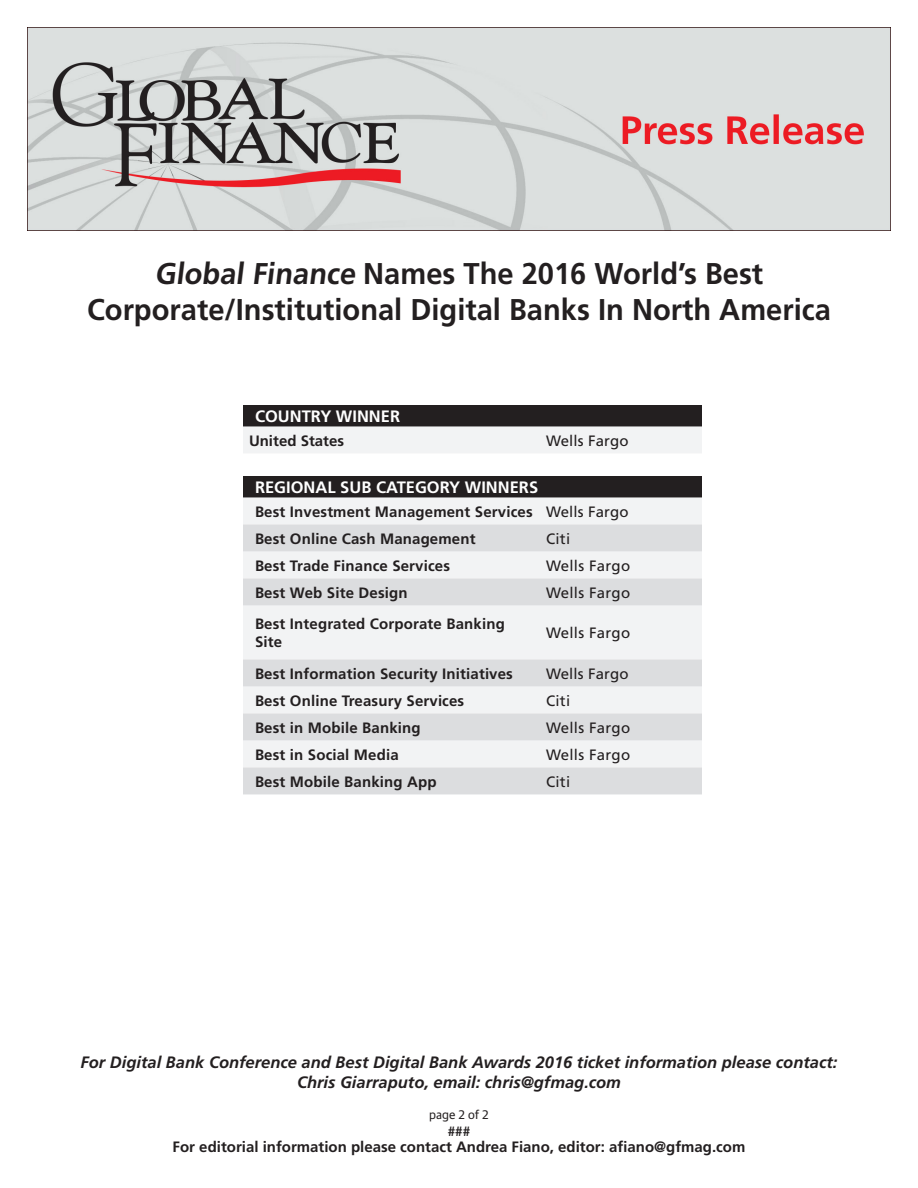
<style>
.page{position:relative;width:918px;height:1188px;background:#fff}
.page>*{position:absolute;margin:0;border:0;box-sizing:border-box;transform-origin:0 0}
.t1{font:700 30px "Frutiger LT Std";color:#231f20}
.t2{font:italic 700 16.5px "Frutiger";color:#231f20}
.TABLE_TITLE_BOLD_whi{font:700 16.5px "Frutiger LT Std";color:#fff}
.TABLE_Column1_Bold{font:700 15px "Frutiger";letter-spacing:.01em;color:#231f20}
.TABLE_Column2{font:15px "Frutiger";letter-spacing:.02em;color:#231f20}
.TABLE_Column1_Bold-2{font:15px "Frutiger";letter-spacing:.01em;color:#231f20}
.t3{font:700 13.5px "Frutiger";color:#231f20}
.t4{font:12px "Guardian Text Sans";color:#231f20}
</style>
<div class="page">
<img style="left:27px;top:27px;width:864px;height:203px">
<div style="left:243px;top:405px;width:459px;height:21px;background:#231f20"></div>
<div style="left:243px;top:426px;width:459px;height:27px;background:#f2f3f4"></div>
<div style="left:243px;top:476px;width:459px;height:21px;background:#231f20"></div>
<div style="left:243px;top:497px;width:459px;height:27px;background:#f2f3f4"></div>
<svg style="left:243px;top:524px;width:459px;height:270px"></svg>
<p class="t1" style="left:155px;top:256px;width:610px">Global Finance Names The 2016 World’s Best</p>
<p class="t1" style="left:87px;top:292px;width:745px">Corporate/Institutional Digital Banks In North America</p>
<p class="TABLE_TITLE_BOLD_whi" style="left:255px;top:406px;width:147px">COUNTRY WINNER</p>
<p class="TABLE_Column1_Bold" style="left:249px;top:432px;width:97px">United States</p>
<p class="TABLE_Column1_Bold-2" style="left:546px;top:432px;width:84px">Wells Fargo</p>
<p class="TABLE_TITLE_BOLD_whi" style="left:255px;top:477px;width:285px">REGIONAL SUB CATEGORY WINNERS</p>
<p class="TABLE_Column1_Bold" style="left:255px;top:503px;width:279px">Best Investment Management Services</p>
<p class="TABLE_Column1_Bold-2" style="left:546px;top:503px;width:84px">Wells Fargo</p>
<p class="TABLE_Column1_Bold" style="left:255px;top:530px;width:222px">Best Online Cash Management</p>
<p class="TABLE_Column2" style="left:546px;top:530px;width:26px">Citi</p>
<p class="TABLE_Column1_Bold" style="left:255px;top:557px;width:197px">Best Trade Finance Services</p>
<p class="TABLE_Column2" style="left:546px;top:557px;width:86px">Wells Fargo</p>
<p class="TABLE_Column1_Bold" style="left:255px;top:584px;width:154px">Best Web Site Design</p>
<p class="TABLE_Column2" style="left:546px;top:584px;width:86px">Wells Fargo</p>
<p class="TABLE_Column1_Bold" style="left:255px;top:615px;width:251px">Best Integrated Corporate Banking</p>
<p class="TABLE_Column1_Bold" style="left:255px;top:633px;width:29px">Site</p>
<p class="TABLE_Column2" style="left:546px;top:624px;width:86px">Wells Fargo</p>
<p class="TABLE_Column1_Bold" style="left:255px;top:665px;width:259px">Best Information Security Initiatives</p>
<p class="TABLE_Column1_Bold-2" style="left:546px;top:665px;width:84px">Wells Fargo</p>
<p class="TABLE_Column1_Bold" style="left:255px;top:692px;width:211px">Best Online Treasury Services</p>
<p class="TABLE_Column2" style="left:546px;top:692px;width:26px">Citi</p>
<p class="TABLE_Column1_Bold" style="left:255px;top:719px;width:167px">Best in Mobile Banking</p>
<p class="TABLE_Column2" style="left:546px;top:719px;width:86px">Wells Fargo</p>
<p class="TABLE_Column1_Bold" style="left:255px;top:746px;width:145px">Best in Social Media</p>
<p class="TABLE_Column2" style="left:546px;top:746px;width:86px">Wells Fargo</p>
<p class="TABLE_Column1_Bold" style="left:255px;top:773px;width:183px">Best Mobile Banking App</p>
<p class="TABLE_Column2" style="left:546px;top:773px;width:26px">Citi</p>
<p class="t2" style="left:81px;top:1053px;width:758px">For Digital Bank Conference and Best Digital Bank Awards 2016 ticket information please contact:</p>
<p class="t2" style="left:297px;top:1073px;width:325px">Chris Giarraputo, email: chris@gfmag.com</p>
<p class="t4" style="left:429px;top:1105px;width:61px">page 2 of 2</p>
<p class="t3" style="left:448px;top:1123px;width:24px">###</p>
<p class="TABLE_Column1_Bold" style="left:173px;top:1138px;width:574px">For editorial information please contact Andrea Fiano, editor: afiano@gfmag.com</p>
</div>
